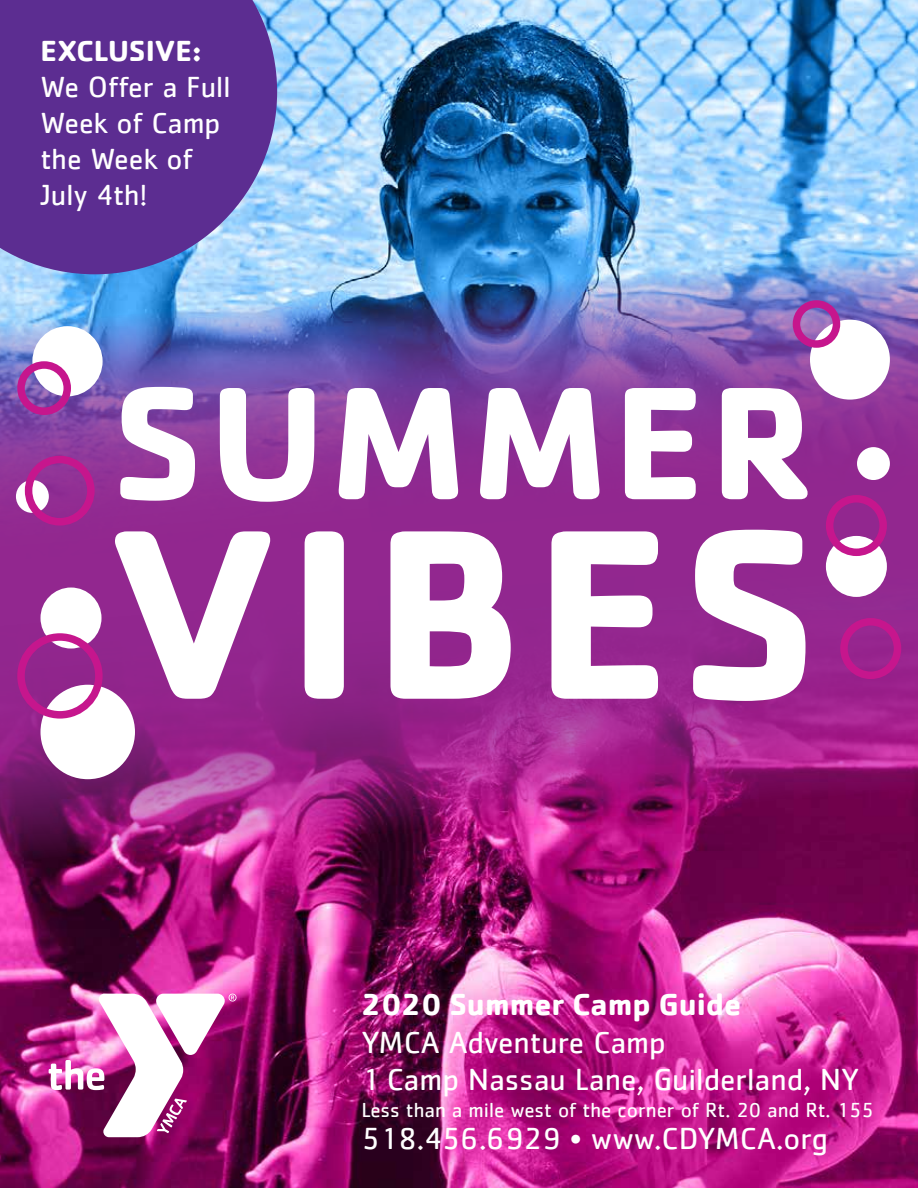
<style>
.page{position:relative;width:918px;height:1188px;background:#fff}
.page>*{position:absolute;margin:0;border:0;box-sizing:border-box;transform-origin:0 0}
.t1{font:700 250.5px "Cachet";letter-spacing:.03em;color:#fff}
.t2{font:700 166.5px "Cachet";letter-spacing:.03em;color:#fff}
.t3{font:31.5px/37.5px "Cachet";color:#fff}
.t4{font:700 31.5px "Cachet";color:#fff}
.t5{font:30px/36px "Cachet";color:#fff}
.t6{font:700 30px "Cachet";color:#fff}
.t7{font:21px "Cachet";color:#fff}
</style>
<div class="page">
<img style="left:277px;top:0;width:641px;height:246px">
<img style="left:0;top:872px;width:918px;height:316px">
<svg style="left:0;top:606px;width:918px;height:266px;background:#951f80"></svg>
<img style="left:0;top:246px;width:918px;height:360px">
<svg style="left:49px;top:994px;width:188px;height:143px"></svg>
<div style="left:40px;top:588px;width:62px;height:61px;background:#fff;border-radius:50%"></div>
<div style="left:40px;top:685px;width:95px;height:94px;background:#fff;border-radius:50%"></div>
<div style="left:810px;top:320px;width:80px;height:80px;background:#fff;border-radius:50%"></div>
<div style="left:857px;top:447px;width:33px;height:33px;background:#fff;border-radius:50%"></div>
<div style="left:826px;top:536px;width:61px;height:61px;background:#fff;border-radius:50%"></div>
<div style="left:32px;top:326px;width:71px;height:70px;background:#fff;border-radius:50%"></div>
<div style="left:17px;top:361px;width:54px;height:54px;border:8px solid #c6168d;border-radius:50%"></div>
<div style="left:17px;top:633px;width:86px;height:86px;border:8px solid #c6168d;border-radius:50%"></div>
<div style="left:793px;top:300px;width:47px;height:48px;border:8px solid #c6168d;border-radius:50%"></div>
<div style="left:826px;top:495px;width:61px;height:61px;border:8px solid #c6168d;border-radius:50%"></div>
<div style="left:840px;top:618px;width:61px;height:61px;border:8px solid #c6168d;border-radius:50%"></div>
<svg style="left:16px;top:480px;width:33px;height:33px"></svg>
<div style="left:25px;top:456px;width:70px;height:70px;border:8px solid #c6168d;border-radius:50%"></div>
<svg style="left:0;top:0;width:277px;height:274px;background:#633f9c"></svg>
<p class="t6" style="left:40px;top:32px;width:163px">EXCLUSIVE:</p>
<p class="t5" style="left:40px;top:69px;width:191px">We Offer a Full<br>Week of Camp the Week of<br>July 4th!</p>
<h2 class="t2" style="left:111px;top:335px;width:706px">SUMMER</h2>
<h1 class="t1" style="left:107px;top:452px;width:714px">VIBES</h1>
<p class="t4" style="left:361px;top:984px;width:381px">2020 Summer Camp Guide</p>
<p class="t3" style="left:361px;top:1023px;width:499px">YMCA Adventure Camp<br>1 Camp Nassau Lane, Guilderland, NY</p>
<p class="t7" style="left:361px;top:1098px;width:514px">Less than a mile west of the corner of Rt. 20 and Rt. 155</p>
<p class="t3" style="left:361px;top:1119px;width:468px">518.456.6929 • www.CDYMCA.org</p>
</div>
